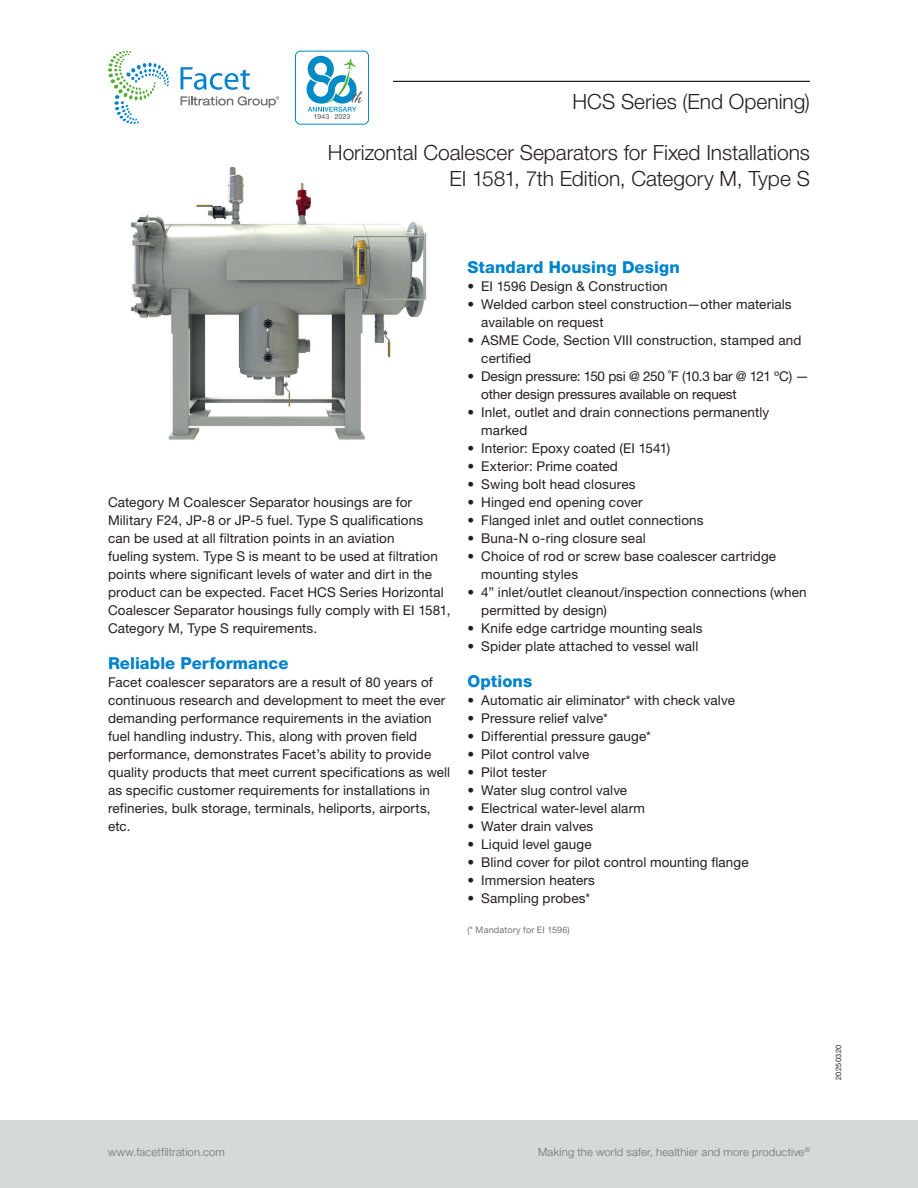
<style>
.page{position:relative;width:918px;height:1188px;background:#fff}
.page>*{position:absolute;margin:0;border:0;box-sizing:border-box;transform-origin:0 0}
.Head{font:300 21px "Helvetica Neue LT Pro";letter-spacing:-.005em;color:#231f20}
.Section-body{font:800 16.5px "Helvetica Neue LT Std";letter-spacing:.005em;color:#0083ca}
.Bullets{font:13.5px/18px "Helvetica Neue LT Pro";letter-spacing:.01em;color:#231f20}
.body{font:13.5px/18px "Helvetica Neue LT Pro";letter-spacing:.01em;color:#231f20}
.Bullets-2{font:13.5px/18px "Helvetica Neue LT Pro";letter-spacing:-.01em;color:#231f20}
.t1{font:300 11.25px "Helvetica Neue LT Pro";letter-spacing:.015em;color:#717271}
.note{font:9px "Helvetica Neue LT Pro";letter-spacing:.02em;color:#717271}
.t2{font:7.5px "Helvetica Neue LT Pro";letter-spacing:.04em;color:#231f20}
.t3{font:300 6.6px "Helvetica Neue LT Pro";color:#717271}
</style>
<div class="page">
<div style="left:0;top:1120px;width:918px;height:68px;background:#d6d9da"></div>
<hr style="left:108px;top:81px;width:702px;height:1px;background:#231f20">
<div style="left:108px;top:51px;width:285px;height:95px;background:#fff"></div>
<svg style="left:108px;top:51px;width:61px;height:73px"></svg>
<svg style="left:181px;top:96px;width:98px;height:12px"></svg>
<svg style="left:181px;top:67px;width:69px;height:23px"></svg>
<div style="left:295px;top:51px;width:74px;height:74px;border:1px solid #008ac6;border-radius:5px"></div>
<svg style="left:307px;top:56px;width:56px;height:63px"></svg>
<img style="left:130px;top:166px;width:297px;height:274px">
<p class="Head" style="left:573px;top:89px;width:239px">HCS Series (End Opening)</p>
<p class="Head" style="left:328px;top:140px;width:484px">Horizontal Coalescer Separators for Fixed Installations</p>
<p class="Head" style="left:450px;top:165px;width:362px">EI 1581, 7th Edition, Category M, Type S</p>
<p class="body" style="left:108px;top:493px;width:344px">Category M Coalescer Separator housings are for Military F24, JP-8 or JP-5 fuel. Type S qualifications<br>can be used at all filtration points in an aviation<br>fueling system. Type S is meant to be used at filtration points where significant levels of water and dirt in the product can be expected. Facet HCS Series Horizontal Coalescer Separator housings fully comply with EI 1581, Category M, Type S requirements.</p>
<p class="Section-body" style="left:108px;top:653px;width:182px">Reliable Performance</p>
<p class="body" style="left:108px;top:673px;width:344px">Facet coalescer separators are a result of 80 years of continuous research and development to meet the ever demanding performance requirements in the aviation fuel handling industry. This, along with proven field performance, demonstrates Facet’s ability to provide quality products that meet current specifications as well as specific customer requirements for installations in refineries, bulk storage, terminals, heliports, airports, etc.</p>
<p class="Section-body" style="left:467px;top:257px;width:214px">Standard Housing Design</p>
<p class="Bullets" style="left:467px;top:277px;width:202px">• EI 1596 Design &amp; Construction</p>
<p class="Bullets" style="left:481px;top:295px;width:312px;text-indent:-14px">• Welded carbon steel construction—other materials available on request</p>
<p class="Bullets" style="left:481px;top:331px;width:322px;text-indent:-14px">• ASME Code, Section VIII construction, stamped and certified</p>
<p class="Bullets-2" style="left:481px;top:367px;width:329px;text-indent:-14px">• Design pressure: 150 psi @ 250 ˚F (10.3 bar @ 121 ºC) — other design pressures available on request</p>
<p class="Bullets" style="left:481px;top:403px;width:290px;text-indent:-14px">• Inlet, outlet and drain connections permanently marked</p>
<p class="Bullets" style="left:467px;top:439px;width:204px">• Interior: Epoxy coated (EI 1541)</p>
<p class="Bullets" style="left:467px;top:457px;width:152px">• Exterior: Prime coated</p>
<p class="Bullets" style="left:467px;top:475px;width:170px">• Swing bolt head closures</p>
<p class="Bullets" style="left:467px;top:493px;width:177px">• Hinged end opening cover</p>
<p class="Bullets" style="left:467px;top:511px;width:238px">• Flanged inlet and outlet connections</p>
<p class="Bullets" style="left:467px;top:529px;width:180px">• Buna-N o-ring closure seal</p>
<p class="Bullets" style="left:481px;top:547px;width:296px;text-indent:-14px">• Choice of rod or screw base coalescer cartridge mounting styles</p>
<p class="Bullets" style="left:481px;top:583px;width:327px;text-indent:-14px">• 4” inlet/outlet cleanout/inspection connections (when permitted by design)</p>
<p class="Bullets" style="left:467px;top:619px;width:237px">• Knife edge cartridge mounting seals</p>
<p class="Bullets" style="left:467px;top:637px;width:232px">• Spider plate attached to vessel wall</p>
<p class="Section-body" style="left:467px;top:671px;width:66px">Options</p>
<p class="Bullets" style="left:467px;top:691px;width:269px">• Automatic air eliminator* with check valve</p>
<p class="Bullets" style="left:467px;top:709px;width:142px">• Pressure relief valve*</p>
<p class="Bullets" style="left:467px;top:727px;width:185px">• Differential pressure gauge*</p>
<p class="Bullets" style="left:467px;top:745px;width:123px">• Pilot control valve</p>
<p class="Bullets" style="left:467px;top:763px;width:81px">• Pilot tester</p>
<p class="Bullets" style="left:467px;top:781px;width:161px">• Water slug control valve</p>
<p class="Bullets" style="left:467px;top:799px;width:179px">• Electrical water-level alarm</p>
<p class="Bullets" style="left:467px;top:817px;width:127px">• Water drain valves</p>
<p class="Bullets" style="left:467px;top:835px;width:126px">• Liquid level gauge</p>
<p class="Bullets" style="left:467px;top:853px;width:283px">• Blind cover for pilot control mounting flange</p>
<p class="Bullets" style="left:467px;top:871px;width:129px">• Immersion heaters</p>
<p class="Bullets" style="left:467px;top:889px;width:124px">• Sampling probes*</p>
<p class="note" style="left:467px;top:924px;width:104px">(* Mandatory for EI 1596)</p>
<p class="t2" style="left:834px;top:1080px;width:37px;rotate:-90deg">20250320</p>
<p class="t1" style="left:108px;top:1145px;width:118px">www.facetfiltration.com</p>
<p class="t3" style="left:805px;top:1145px;width:7px">®</p>
<p class="t1" style="left:538px;top:1145px;width:268px">Making the world safer, healthier and more productive</p>
</div>
